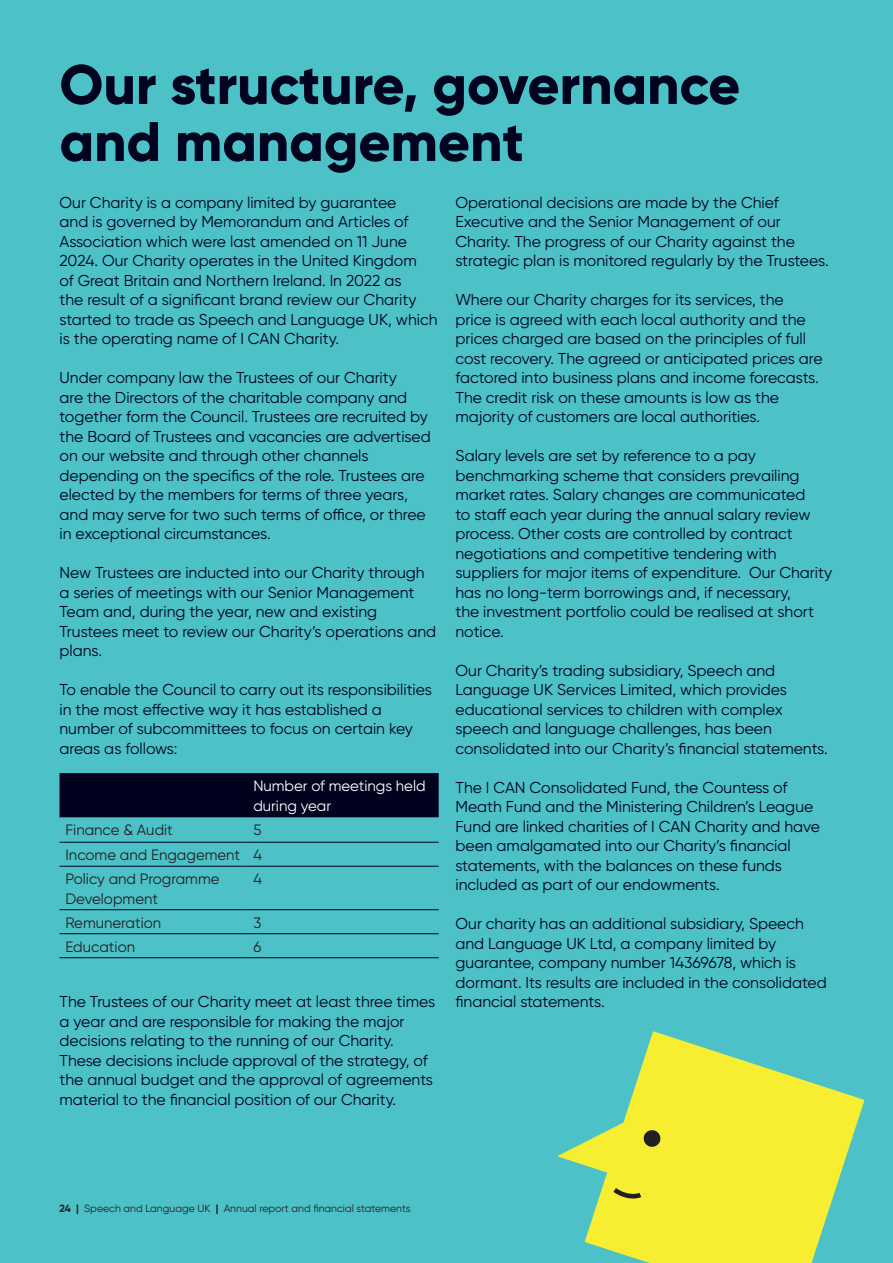
<style>
.page{position:relative;width:893px;height:1263px;background:#4cc2c8}
.page>*{position:absolute;margin:0;border:0;box-sizing:border-box;transform-origin:0 0}
.t1{font:800 55.5px/57px "Gilroy";color:#00021e}
.t2{font:15.75px/19.5px "Gilroy";color:#00021e}
.t3{font:15px/25.7px "Gilroy";color:#231f20;text-align:right}
.t4{font:15px/19.5px "Gilroy";color:#fff}
.t5{font:10.5px "Gilroy";color:#231f20}
.s1{font-weight:700}
</style>
<div class="page">
<div style="left:60px;top:773px;width:379px;height:43px;background:#00021e"></div>
<hr style="left:60px;top:816px;width:187px;height:1px;background:#00021e">
<hr style="left:247px;top:816px;width:192px;height:1px;background:#00021e">
<hr style="left:60px;top:842px;width:187px;height:1px;background:#00021e">
<hr style="left:247px;top:842px;width:192px;height:1px;background:#00021e">
<hr style="left:60px;top:957px;width:187px;height:1px;background:#00021e">
<hr style="left:247px;top:957px;width:192px;height:1px;background:#00021e">
<hr style="left:60px;top:866px;width:187px;height:1px;background:#00021e">
<hr style="left:247px;top:866px;width:192px;height:1px;background:#00021e">
<hr style="left:60px;top:909px;width:187px;height:1px;background:#00021e">
<hr style="left:247px;top:909px;width:192px;height:1px;background:#00021e">
<hr style="left:60px;top:933px;width:187px;height:1px;background:#00021e">
<hr style="left:247px;top:933px;width:192px;height:1px;background:#00021e">
<svg style="left:557px;top:1031px;width:307px;height:232px;fill:#f7ee32"></svg>
<svg style="left:643px;top:1129px;width:18px;height:19px"></svg>
<svg style="left:608px;top:1183px;width:38px;height:15px"></svg>
<h1 class="t1" style="left:60px;top:56px;width:682px">Our structure, governance and management</h1>
<p class="t2" style="left:60px;top:192px;width:379px">Our Charity is a company limited by guarantee<br>and is governed by Memorandum and Articles of Association which were last amended on 11 June 2024. Our Charity operates in the United Kingdom<br>of Great Britain and Northern Ireland. In 2022 as<br>the result of a significant brand review our Charity started to trade as Speech and Language UK, which is the operating name of I CAN Charity.</p>
<p class="t2" style="left:60px;top:368px;width:373px">Under company law the Trustees of our Charity<br>are the Directors of the charitable company and together form the Council. Trustees are recruited by the Board of Trustees and vacancies are advertised on our website and through other channels depending on the specifics of the role. Trustees are elected by the members for terms of three years, and may serve for two such terms of office, or three in exceptional circumstances.</p>
<p class="t2" style="left:60px;top:563px;width:378px">New Trustees are inducted into our Charity through a series of meetings with our Senior Management Team and, during the year, new and existing Trustees meet to review our Charity’s operations and plans.</p>
<p class="t2" style="left:60px;top:680px;width:374px">To enable the Council to carry out its responsibilities in the most effective way it has established a number of subcommittees to focus on certain key areas as follows:</p>
<p class="t4" style="left:253px;top:776px;width:174px">Number of meetings held during year</p>
<p class="t3" style="left:66px;top:816px;width:109px">Finance &amp; Audit</p>
<p class="t2" style="left:455px;top:192px;width:375px">Operational decisions are made by the Chief Executive and the Senior Management of our Charity. The progress of our Charity against the strategic plan is monitored regularly by the Trustees.</p>
<p class="t2" style="left:455px;top:290px;width:369px">Where our Charity charges for its services, the price is agreed with each local authority and the prices charged are based on the principles of full cost recovery. The agreed or anticipated prices are factored into business plans and income forecasts.<br>The credit risk on these amounts is low as the majority of customers are local authorities.</p>
<p class="t2" style="left:455px;top:446px;width:378px">Salary levels are set by reference to a pay benchmarking scheme that considers prevailing market rates. Salary changes are communicated<br>to staff each year during the annual salary review process. Other costs are controlled by contract negotiations and competitive tendering with suppliers for major items of expenditure. Our Charity has no long-term borrowings and, if necessary,<br>the investment portfolio could be realised at short notice.</p>
<p class="t2" style="left:455px;top:660px;width:374px">Our Charity’s trading subsidiary, Speech and Language UK Services Limited, which provides educational services to children with complex speech and language challenges, has been consolidated into our Charity’s financial statements.</p>
<p class="t2" style="left:455px;top:777px;width:366px">The I CAN Consolidated Fund, the Countess of Meath Fund and the Ministering Children’s League Fund are linked charities of I CAN Charity and have been amalgamated into our Charity’s financial statements, with the balances on these funds included as part of our endowments.</p>
<p class="t2" style="left:455px;top:914px;width:373px">Our charity has an additional subsidiary, Speech and Language UK Ltd, a company limited by guarantee, company number 14369678, which is dormant. Its results are included in the consolidated financial statements.</p>
<p class="t3" style="left:66px;top:816px;width:198px">5<br>Income and Engagement 4</p>
<p class="t3" style="left:66px;top:869px;width:155px;line-height:19.5px;text-align:left">Policy and Programme<br>Development</p>
<p class="t3" style="left:253px;top:866px;width:10px">4</p>
<p class="t3" style="left:66px;top:909px;width:97px">Remuneration</p>
<p class="t3" style="left:253px;top:909px;width:9px">3</p>
<p class="t3" style="left:66px;top:933px;width:71px">Education</p>
<p class="t3" style="left:253px;top:933px;width:9px">6</p>
<p class="t2" style="left:60px;top:992px;width:377px">The Trustees of our Charity meet at least three times a year and are responsible for making the major decisions relating to the running of our Charity.<br>These decisions include approval of the strategy, of the annual budget and the approval of agreements material to the financial position of our Charity.</p>
<p class="t5" style="left:60px;top:1202px;width:352px"><span class="s1">24 |</span> Speech and Language UK <span class="s1">|</span> Annual report and financial statements</p>
</div>
